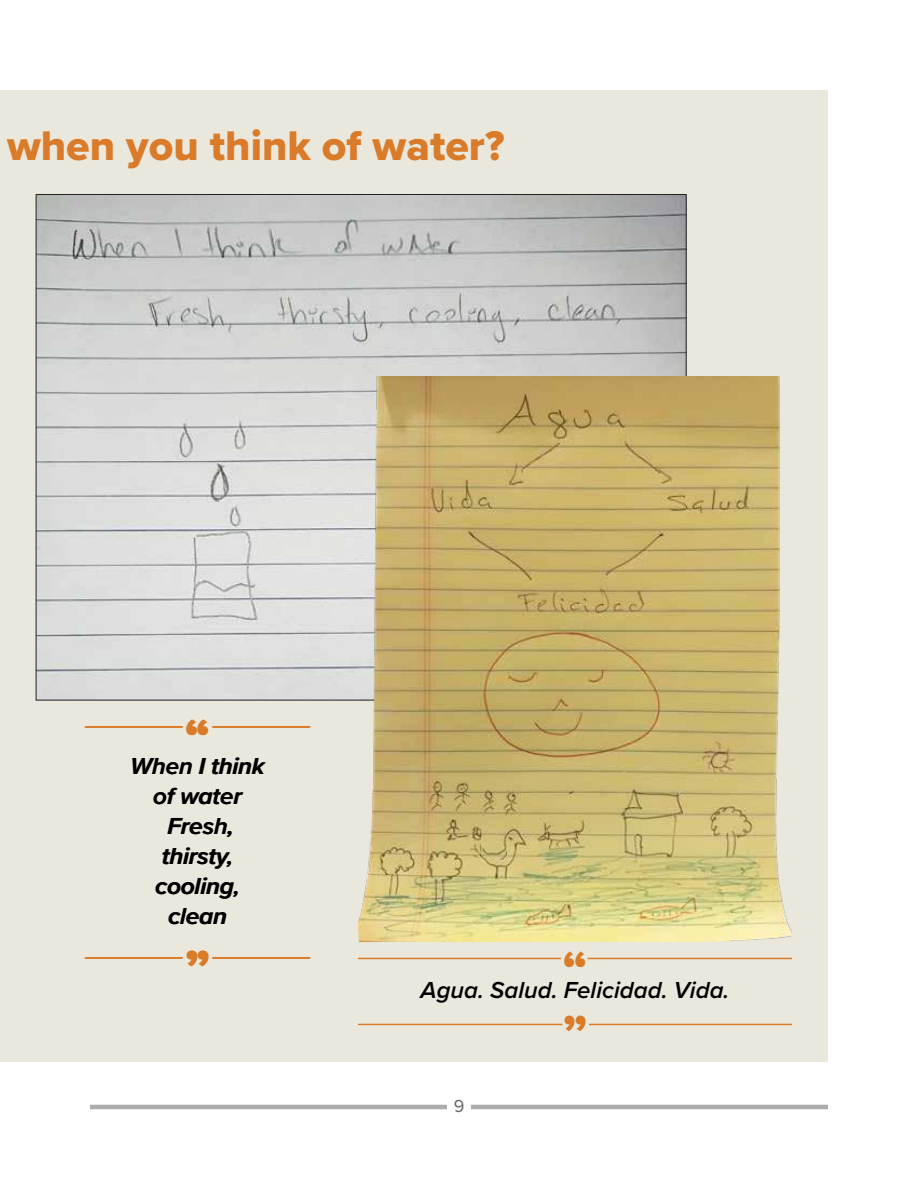
<style>
.page{position:relative;width:918px;height:1188px;background:#fff}
.page>*{position:absolute;margin:0;border:0;box-sizing:border-box;transform-origin:0 0}
.t1{font:900 45px "Proxima Nova";color:#d97b29}
.t2{font:42.9px "Proxima Nova Extrabld";color:#d97b29}
.t3{font:italic 600 24px/30px "Proxima Nova";color:#000;text-align:center}
.t4{font:18px "Proxima Nova";color:#636466}
</style>
<div class="page">
<hr style="left:90px;top:1105px;width:357px;height:4px;background:#acacad">
<hr style="left:471px;top:1105px;width:357px;height:4px;background:#acacad">
<div style="left:0;top:90px;width:828px;height:972px;background:#eae8dc"></div>
<img style="left:38px;top:196px;width:646px;height:502px">
<img style="left:358px;top:377px;width:434px;height:565px">
<hr style="left:86px;top:726px;width:97px;height:2px;background:#d97b29">
<hr style="left:86px;top:957px;width:97px;height:1px;background:#d97b29">
<hr style="left:85px;top:726px;width:97px;height:2px;background:#d97b29">
<hr style="left:212px;top:726px;width:98px;height:2px;background:#d97b29">
<hr style="left:85px;top:957px;width:97px;height:2px;background:#d97b29">
<hr style="left:212px;top:957px;width:98px;height:2px;background:#d97b29">
<hr style="left:358px;top:958px;width:203px;height:1px;background:#d97b29">
<hr style="left:588px;top:958px;width:204px;height:1px;background:#d97b29">
<hr style="left:358px;top:1024px;width:205px;height:1px;background:#d97b29">
<hr style="left:589px;top:1024px;width:203px;height:1px;background:#d97b29">
<h2 class="t2" style="left:7px;top:114px;width:499px">when you think of water?</h2>
<h1 class="t1" style="left:185px;top:702px;width:25px">“</h1>
<p class="t3" style="left:130px;top:751px;width:136px">When I think of water<br>Fresh, thirsty, cooling, clean</p>
<h1 class="t1" style="left:185px;top:933px;width:25px">”</h1>
<h1 class="t1" style="left:563px;top:933px;width:25px">“</h1>
<p class="t3" style="left:421px;top:975px;width:310px">Agua. Salud. Felicidad. Vida.</p>
<h1 class="t1" style="left:563px;top:998px;width:25px">”</h1>
<p class="t4" style="left:454px;top:1093px;width:12px">9</p>
</div>
